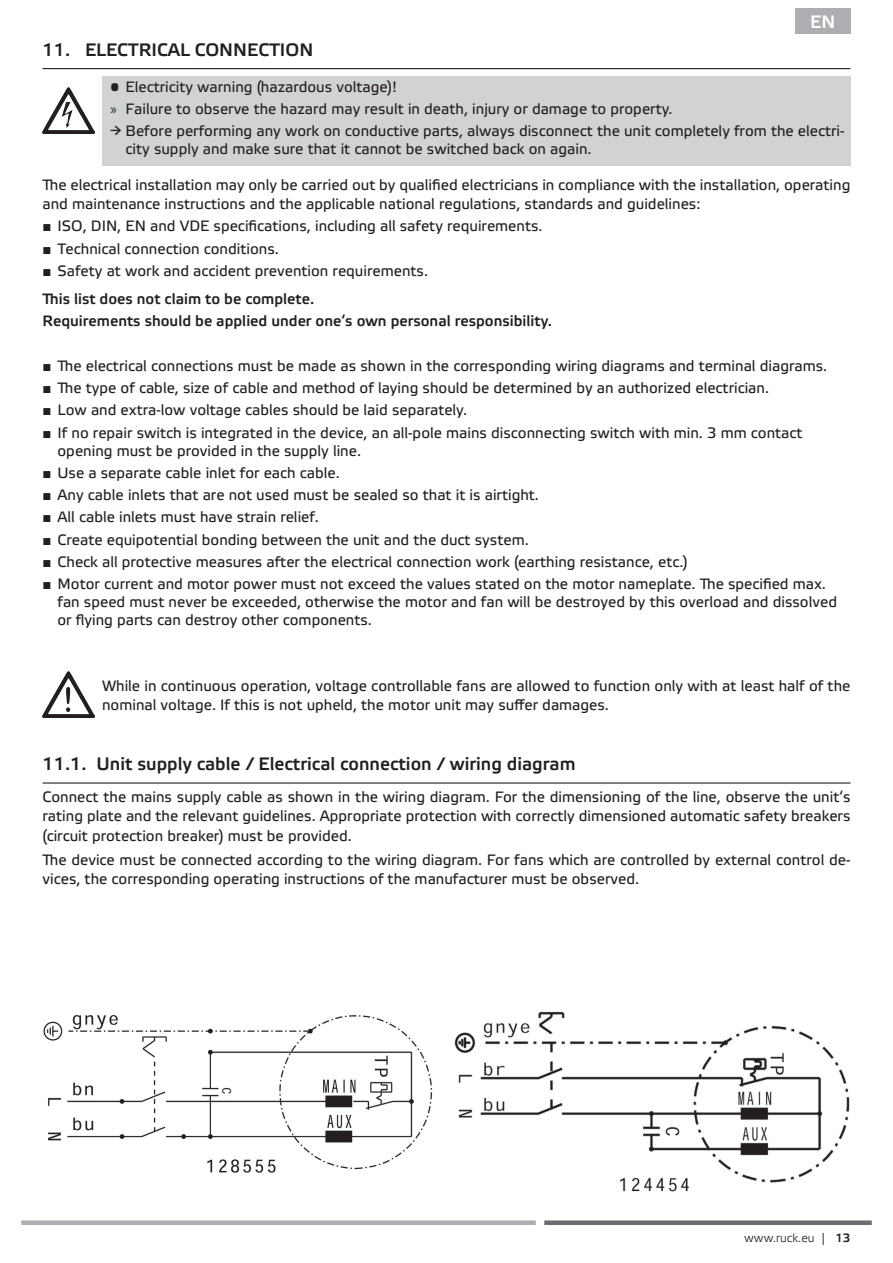
<style>
.page{position:relative;width:893px;height:1263px;background:#fff}
.page>*{position:absolute;margin:0;border:0;box-sizing:border-box;transform-origin:0 0}
.t1{font:500 18px "Etelka";color:#231f20}
.t2{font:500 18px "Etelka";color:#fff}
.t3{font:15px/19.5px "Etelka Text";color:#231f20}
.t4{font:500 15px/22.2px "Etelka";color:#231f20}
.t5{font:300 12px "Etelka";color:#231f20}
.t6{font:500 12px "Etelka";color:#231f20}
.s1{font-family:"Myriad Pro"}
.s2{font-family:"Arial"}
</style>
<div class="page">
<div style="left:21px;top:1220px;width:515px;height:5px;background:#adaeb1"></div>
<div style="left:544px;top:1220px;width:328px;height:5px;background:#6c6c70"></div>
<img style="left:43px;top:88px;width:51px;height:45px">
<img style="left:43px;top:1015px;width:390px;height:158px">
<img style="left:454px;top:1011px;width:396px;height:181px">
<img style="left:43px;top:672px;width:51px;height:45px">
<div style="left:795px;top:9px;width:55px;height:25px;background:#adaeb1"></div>
<div style="left:102px;top:77px;width:748px;height:89px;background:#d1d2d4"></div>
<hr style="left:43px;top:68px;width:807px;height:1px;background:#231f20">
<hr style="left:43px;top:782px;width:807px;height:1px;background:#231f20">
<p class="t2" style="left:810px;top:11px;width:27px">EN</p>
<p class="t1" style="left:43px;top:39px;width:272px">11. ELECTRICAL CONNECTION</p>
<p class="t3" style="left:111px;top:76px;width:564px;line-height:22.2px">• Electricity warning (hazardous voltage)!<br><span class="s1">»</span> Failure to observe the hazard may result in death, injury or damage to property.</p>
<p class="t3" style="left:126px;top:123px;width:720px;line-height:18px;text-indent:-15px">→ Before performing any work on conductive parts, always disconnect the unit completely from the electri&shy;city supply and make sure that it cannot be switched back on again.</p>
<p class="t3" style="left:43px;top:175px;width:809px">The electrical installation may only be carried out by qualified electricians in compliance with the installation, operating and maintenance instructions and the applicable national regulations, standards and guidelines:</p>
<p class="t3" style="left:43px;top:217px;width:502px"><span class="s2">■</span> ISO, DIN, EN and VDE specifications, including all safety requirements.</p>
<p class="t3" style="left:43px;top:239px;width:238px"><span class="s2">■</span> Technical connection conditions.</p>
<p class="t3" style="left:43px;top:261px;width:387px"><span class="s2">■</span> Safety at work and accident prevention requirements.</p>
<p class="t4" style="left:43px;top:288px;width:511px">This list does not claim to be complete.<br>Requirements should be applied under one‘s own personal responsibility.</p>
<p class="t3" style="left:43px;top:356px;width:786px"><span class="s2">■</span> The electrical connections must be made as shown in the corresponding wiring diagrams and terminal diagrams.</p>
<p class="t3" style="left:43px;top:379px;width:728px"><span class="s2">■</span> The type of cable, size of cable and method of laying should be determined by an authorized electrician.</p>
<p class="t3" style="left:43px;top:401px;width:426px"><span class="s2">■</span> Low and extra-low voltage cables should be laid separately.</p>
<p class="t3" style="left:58px;top:424px;width:747px;line-height:18px;text-indent:-15px"><span class="s2">■</span> If no repair switch is integrated in the device, an all-pole mains disconnecting switch with min. 3 mm contact opening must be provided in the supply line.</p>
<p class="t3" style="left:43px;top:463px;width:299px"><span class="s2">■</span> Use a separate cable inlet for each cable.</p>
<p class="t3" style="left:43px;top:486px;width:498px"><span class="s2">■</span> Any cable inlets that are not used must be sealed so that it is airtight.</p>
<p class="t3" style="left:43px;top:508px;width:278px"><span class="s2">■</span> All cable inlets must have strain relief.</p>
<p class="t3" style="left:43px;top:530px;width:488px"><span class="s2">■</span> Create equipotential bonding between the unit and the duct system.</p>
<p class="t3" style="left:43px;top:552px;width:647px"><span class="s2">■</span> Check all protective measures after the electrical connection work (earthing resistance, etc.)</p>
<p class="t3" style="left:58px;top:575px;width:781px;line-height:18px;text-indent:-15px"><span class="s2">■</span> Motor current and motor power must not exceed the values stated on the motor nameplate. The specified max. fan speed must never be exceeded, otherwise the motor and fan will be destroyed by this overload and dissolved or flying parts can destroy other components.</p>
<p class="t3" style="left:102px;top:677px;width:750px">While in continuous operation, voltage controllable fans are allowed to function only with at least half of the nominal voltage. If this is not upheld, the motor unit may suffer damages.</p>
<p class="t1" style="left:43px;top:753px;width:534px">11.1. Unit supply cable / Electrical connection / wiring diagram</p>
<p class="t3" style="left:43px;top:787px;width:809px;text-align:justify">Connect the mains supply cable as shown in the wiring diagram. For the dimensioning of the line, observe the unit‘s rating plate and the relevant guidelines. Appropriate protection with correctly dimensioned automatic safety breakers (circuit protection breaker) must be provided.</p>
<p class="t3" style="left:43px;top:850px;width:809px">The device must be connected according to the wiring diagram. For fans which are controlled by external control de&shy;vices, the corresponding operating instructions of the manufacturer must be observed.</p>
<p class="t5" style="left:744px;top:1231px;width:82px">www.ruck.eu |</p>
<p class="t6" style="left:835px;top:1231px;width:17px">13</p>
</div>
